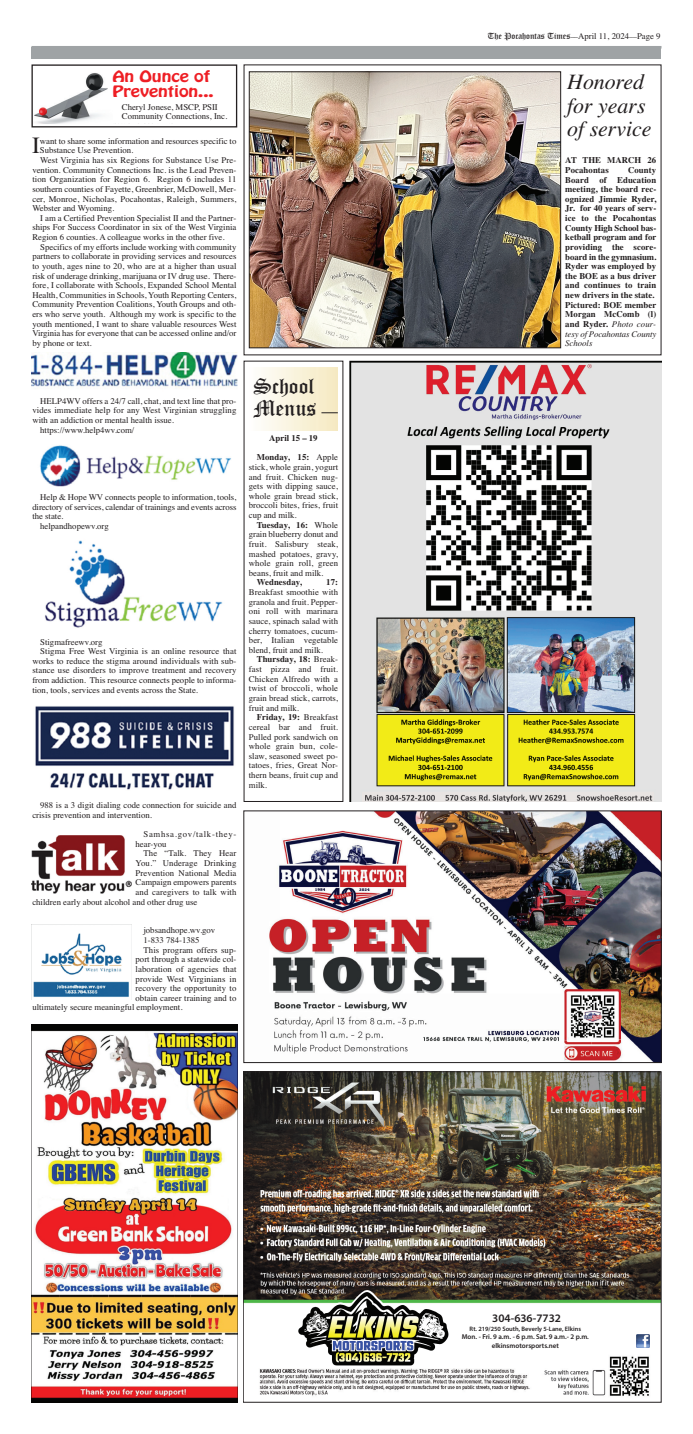
<style>
.page{position:relative;width:693px;height:1434px;background:#fff}
.page>*{position:absolute;margin:0;border:0;box-sizing:border-box;transform-origin:0 0}
.t1{font:23.28px "Times";color:#231f20}
.t2{font:italic 21.88px/23.6px "Times";color:#231f20}
.t3{font:21.88px/22.8px "Old English Text";color:#231f20}
.t4{font:13.91px/15.8px "Bobo Normal";color:#ee1e24;scale:1.26 1}
.t5{font:600 11.46px "Myriad Pro";color:#231f20}
.t6{font:8.75px/9.6px "Times";color:#231f20;text-align:justify}
.t7{font:700 8.75px/9.6px "Times";letter-spacing:.01em;color:#231f20}
.t8{font:8.75px "Old English Text";color:#231f20}
.t9{font:8.75px/9.6px "Times";letter-spacing:.08em;color:#231f20}
.t10{font:600 7px/8.4px "Myriad Pro";color:#231f20;text-align:center}
.t11{font:7px/8.4px "Times";color:#231f20}
.t12{font:600 6.39px "Myriad Pro";color:#231f20}
.s1{font-weight:700}
.s2{font-family:"Times";font-size:7.88px}
.s3{font-family:"Times"}
.s4{font-weight:400;font-style:italic}
</style>
<div class="page">
<img style="left:244px;top:1071px;width:417px;height:331px">
<img style="left:297px;top:1289px;width:153px;height:77px">
<svg style="left:637px;top:1334px;width:12px;height:12px"></svg>
<img style="left:31px;top:1024px;width:206px;height:378px">
<img style="left:269px;top:812px;width:391px;height:248px">
<div style="left:244px;top:810px;width:418px;height:252px;border:1px solid #231f20"></div>
<img style="left:350px;top:360px;width:312px;height:442px">
<div style="left:32px;top:47px;width:630px;height:12px;background:#9fa3a5"></div>
<hr style="left:32px;top:46px;width:630px;height:3px;background:#9fa3a5">
<img style="left:251px;top:74px;width:308px;height:272px">
<div style="left:249px;top:72px;width:312px;height:276px;border:1px solid #231f20"></div>
<img style="left:32px;top:353px;width:205px;height:35px">
<img style="left:40px;top:445px;width:191px;height:42px">
<img style="left:45px;top:540px;width:178px;height:88px">
<img style="left:35px;top:706px;width:199px;height:84px">
<img style="left:32px;top:835px;width:99px;height:58px">
<img style="left:32px;top:924px;width:99px;height:73px">
<img style="left:34px;top:73px;width:74px;height:51px">
<div style="left:31px;top:64px;width:206px;height:63px;border:1px solid #231f20"></div>
<div style="left:249px;top:368px;width:89px;height:62px;background:linear-gradient(to right,#fefefd,#f5e9c0)"></div>
<svg style="left:321px;top:412px;width:17px;height:1px"></svg>
<h3 class="t4" style="left:112px;top:69px;width:82px">An Ounce of<br>Prevention...</h3>
<p class="t11" style="left:113px;top:101px;width:80px">By Cheryl Jonese, MSCP<br>Prevention Without Borders</p>
<p class="t6" style="left:122px;top:103px;width:107px">Cheryl Jonese, MSCP, PSII<br>Community Connections, Inc.</p>
<h1 class="t1" style="left:32px;top:137px;width:9px">I</h1>
<p class="t6" style="left:40px;top:137px;width:198px">want to share some information and resources specific to</p>
<p class="t6" style="left:40px;top:146px;width:95px">Substance Use Prevention.</p>
<p class="t6" style="left:40px;top:156px;width:198px">West Virginia has six Regions for Substance Use Pre-</p>
<p class="t6" style="left:32px;top:166px;width:206px">vention. Community Connections Inc. is the Lead Preven-</p>
<p class="t6" style="left:32px;top:175px;width:206px">tion Organization for Region 6. Region 6 includes 11</p>
<p class="t6" style="left:32px;top:185px;width:205px">southern counties of Fayette, Greenbrier, McDowell, Mer-</p>
<p class="t6" style="left:32px;top:195px;width:206px">cer, Monroe, Nicholas, Pocahontas, Raleigh, Summers,</p>
<p class="t6" style="left:32px;top:204px;width:83px">Webster and Wyoming.</p>
<p class="t6" style="left:40px;top:214px;width:198px">I am a Certified Prevention Specialist II and the Partner-</p>
<p class="t6" style="left:32px;top:223px;width:206px">ships For Success Coordinator in six of the West Virginia</p>
<p class="t6" style="left:32px;top:233px;width:194px">Region 6 counties. A colleague works in the other five.</p>
<p class="t6" style="left:40px;top:243px;width:198px">Specifics of my efforts include working with community</p>
<p class="t6" style="left:32px;top:252px;width:206px">partners to collaborate in providing services and resources</p>
<p class="t6" style="left:32px;top:262px;width:206px">to youth, ages nine to 20, who are at a higher than usual</p>
<p class="t6" style="left:32px;top:272px;width:206px">risk of underage drinking, marijuana or IV drug use. There-</p>
<p class="t6" style="left:32px;top:281px;width:206px">fore, I collaborate with Schools, Expanded School Mental</p>
<p class="t6" style="left:32px;top:291px;width:206px">Health, Communities in Schools, Youth Reporting Centers,</p>
<p class="t6" style="left:32px;top:300px;width:206px">Community Prevention Coalitions, Youth Groups and oth-</p>
<p class="t6" style="left:32px;top:310px;width:206px">ers who serve youth. Although my work is specific to the</p>
<p class="t6" style="left:32px;top:320px;width:206px">youth mentioned, I want to share valuable resources West</p>
<p class="t6" style="left:32px;top:329px;width:206px">Virginia has for everyone that can be accessed online and/or</p>
<p class="t6" style="left:32px;top:339px;width:61px">by phone or text.</p>
<p class="t6" style="left:40px;top:397px;width:198px">HELP4WV offers a 24/7 call, chat, and text line that pro-</p>
<p class="t6" style="left:32px;top:406px;width:206px">vides immediate help for any West Virginian struggling</p>
<p class="t6" style="left:32px;top:416px;width:143px">with an addiction or mental health issue.</p>
<p class="t6" style="left:40px;top:426px;width:96px">https://www.help4wv.com/</p>
<p class="t6" style="left:40px;top:493px;width:198px">Help &amp; Hope WV connects people to information, tools,</p>
<p class="t6" style="left:32px;top:503px;width:206px">directory of services, calendar of trainings and events across</p>
<p class="t6" style="left:32px;top:512px;width:33px">the state.</p>
<p class="t6" style="left:40px;top:522px;width:70px">helpandhopewv.org</p>
<p class="t6" style="left:40px;top:637px;width:64px">Stigmafreewv.org</p>
<p class="t6" style="left:40px;top:647px;width:198px">Stigma Free West Virginia is an online resource that</p>
<p class="t6" style="left:32px;top:657px;width:206px">works to reduce the stigma around individuals with sub-</p>
<p class="t6" style="left:32px;top:666px;width:206px">stance use disorders to improve treatment and recovery</p>
<p class="t6" style="left:32px;top:676px;width:205px">from addiction. This resource connects people to informa-</p>
<p class="t6" style="left:32px;top:685px;width:167px">tion, tools, services and events across the State.</p>
<p class="t6" style="left:32px;top:801px;width:206px;text-indent:8px">988 is a 3 digit dialing code connection for suicide and crisis prevention and intervention.</p>
<p class="t9" style="left:136px;top:830px;width:102px;text-indent:8px">Samhsa.gov/talk-they&shy;hear-you</p>
<p class="t6" style="left:143px;top:849px;width:94px">The “Talk. They Hear</p>
<p class="t6" style="left:136px;top:859px;width:102px">You.” Underage Drinking</p>
<p class="t6" style="left:136px;top:868px;width:102px">Prevention National Media</p>
<p class="t6" style="left:136px;top:878px;width:102px">Campaign empowers parents</p>
<p class="t6" style="left:136px;top:888px;width:102px">and caregivers to talk with</p>
<p class="t6" style="left:32px;top:897px;width:166px">children early about alcohol and other drug use</p>
<p class="t6" style="left:143px;top:926px;width:73px">jobsandhope.wv.gov</p>
<p class="t6" style="left:143px;top:936px;width:58px">1-833 784-1385</p>
<p class="t6" style="left:143px;top:945px;width:94px">This program offers sup-</p>
<p class="t6" style="left:136px;top:955px;width:102px">port through a statewide col-</p>
<p class="t6" style="left:136px;top:965px;width:102px">laboration of agencies that</p>
<p class="t6" style="left:136px;top:974px;width:102px">provide West Virginians in</p>
<p class="t6" style="left:136px;top:984px;width:102px">recovery the opportunity to</p>
<p class="t6" style="left:136px;top:993px;width:102px">obtain career training and to</p>
<p class="t6" style="left:32px;top:1003px;width:152px">ultimately secure meaningful employment.</p>
<h2 class="t3" style="left:253px;top:374px;width:64px">School<br>Menus</h2>
<p class="t7" style="left:269px;top:434px;width:50px">April 15 – 19</p>
<p class="t6" style="left:249px;top:453px;width:91px;text-indent:8px"><span class="s1">Monday, 15:</span> Apple stick, whole grain, yogurt and fruit. Chicken nug&shy;gets with dipping sauce, whole grain bread stick, broccoli bites, fries, fruit cup and milk.</p>
<p class="t6" style="left:249px;top:521px;width:91px;text-indent:8px"><span class="s1">Tuesday, 16:</span> Whole grain blueberry donut and fruit. Salisbury steak, mashed potatoes, gravy, whole grain roll, green beans, fruit and milk.</p>
<p class="t7" style="left:257px;top:578px;width:47px">Wednesday,</p>
<p class="t7" style="left:326px;top:578px;width:13px">17:</p>
<p class="t6" style="left:249px;top:588px;width:91px">Breakfast smoothie with granola and fruit. Pepper&shy;oni roll with marinara sauce, spinach salad with cherry tomatoes, cucum&shy;ber, Italian vegetable blend, fruit and milk.</p>
<p class="t6" style="left:249px;top:655px;width:91px;text-indent:8px"><span class="s1">Thursday, 18:</span> Break&shy;fast pizza and fruit.<br>Chicken Alfredo with a twist of broccoli, whole grain bread stick, carrots, fruit and milk.</p>
<p class="t6" style="left:249px;top:713px;width:91px;text-indent:8px"><span class="s1">Friday, 19:</span> Breakfast cereal bar and fruit.<br>Pulled pork sandwich on whole grain bun, cole&shy;slaw, seasoned sweet po&shy;tatoes, fries, Great Nor&shy;thern beans, fruit cup and milk.</p>
<p class="t8" style="left:488px;top:31px;width:175px">The Pocahontas Times<span class="s2">––</span><span class="s3">April 11, 2024</span><span class="s2">––</span><span class="s3">Page 9</span></p>
<h2 class="t2" style="left:567px;top:69px;width:86px">Honored for years of service</h2>
<p class="t7" style="left:565px;top:156px;width:92px">AT THE MARCH 26<br>Pocahontas</p>
<p class="t7" style="left:565px;top:166px;width:93px;text-indent:63px">County<br>Board of Education meeting, the board rec&shy;ognized Jimmie Ryder,<br>Jr. for 40 years of serv&shy;ice to the Pocahontas<br>County High School bas&shy;ketball program and for providing the score&shy;board in the gymnasium.<br>Ryder was employed by the BOE as a bus driver and continues to train new drivers in the state.<br>Pictured: BOE member<br>Morgan McComb (l) and Ryder. <span class="s4">Photo cour&shy;tesy of Pocahontas County<br>Schools</span></p>
<h3 class="t5" style="left:492px;top:1310px;width:70px">304-636-7732</h3>
<p class="t12" style="left:470px;top:1325px;width:113px">Rt. 219/250 South, Beverly 5-Lane, Elkins</p>
<p class="t10" style="left:462px;top:1332px;width:129px">Mon. - Fri. 9 a.m. - 6 p.m. Sat. 9 a.m.- 2 p.m. elkinsmotorsports.net</p>
</div>
